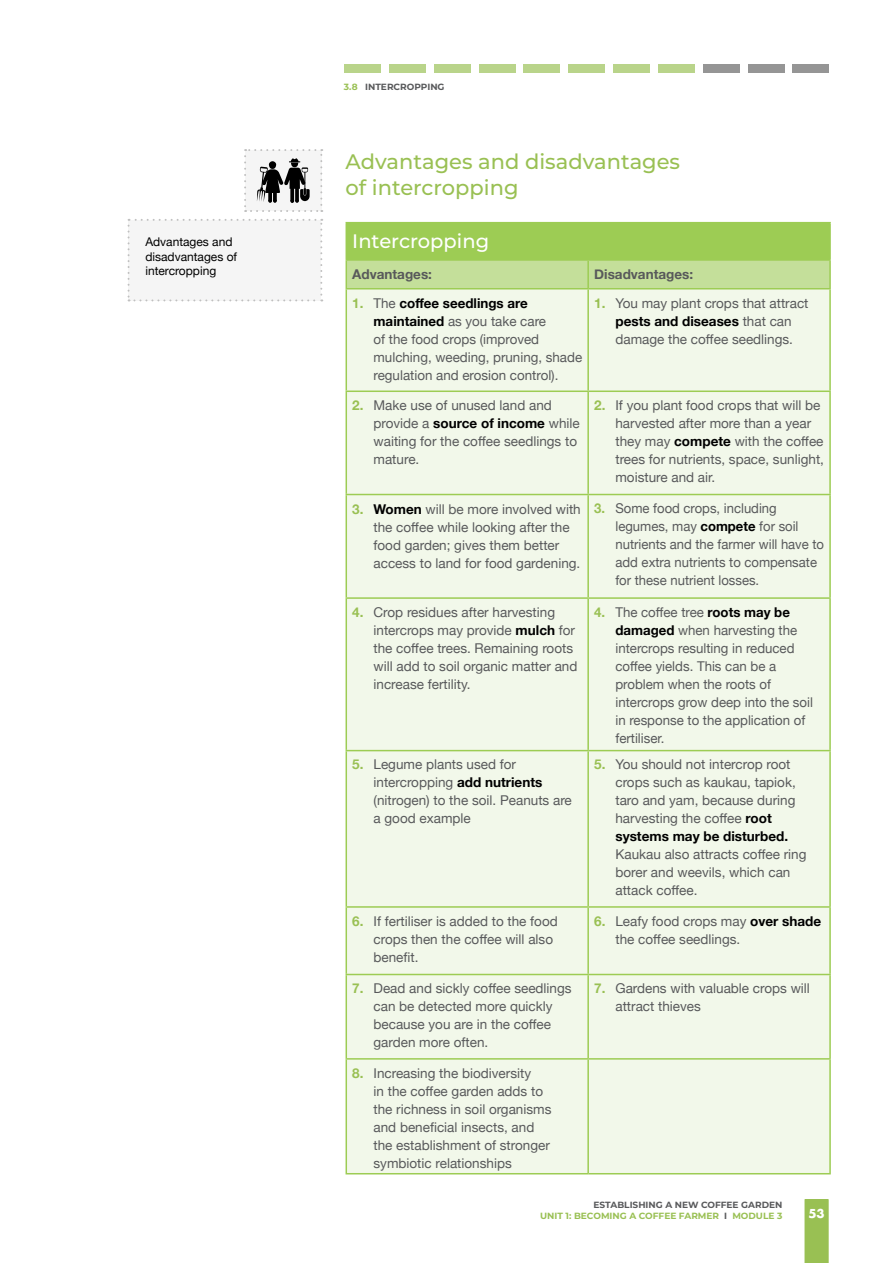
<style>
.page{position:relative;width:893px;height:1263px;background:#fff}
.page>*{position:absolute;margin:0;border:0;box-sizing:border-box;transform-origin:0 0}
.HC{font:500 21px/25.2px "Montserrat";color:#99c053}
.small_headings{font:500 19.5px "Montserrat";color:#fff}
.t1{font:13.5px/18px "Helvetica Neue";color:#58595b}
.body_text{font:700 13.5px "Helvetica Neue";color:#58595b}
.notes{font:12px/14.4px "Helvetica Neue";color:#000}
.t2{font:700 12px "Futura";color:#fff}
.t3{font:700 9px/10.8px "Montserrat";color:#99c053;text-align:right}
.t4{font:700 9px "Montserrat";color:#58595b}
.s1{color:#99c053}
.s2{font-weight:700;color:#99c053}
.s3{font-weight:700;color:#000}
.s4{color:#58595b}
</style>
<div class="page">
<svg style="left:804px;top:1199px;width:25px;height:64px;background:#9cc258"></svg>
<div style="left:344px;top:64px;width:37px;height:8px;background:#b9d48a"></div>
<div style="left:389px;top:64px;width:37px;height:8px;background:#b9d48a"></div>
<div style="left:434px;top:64px;width:37px;height:8px;background:#b9d48a"></div>
<div style="left:479px;top:64px;width:37px;height:8px;background:#b9d48a"></div>
<div style="left:658px;top:64px;width:37px;height:8px;background:#b9d48a"></div>
<div style="left:524px;top:64px;width:36px;height:8px;background:#b9d48a"></div>
<div style="left:703px;top:64px;width:36px;height:8px;background:#959595"></div>
<div style="left:568px;top:64px;width:37px;height:8px;background:#b9d48a"></div>
<div style="left:748px;top:64px;width:36px;height:8px;background:#959595"></div>
<div style="left:613px;top:64px;width:37px;height:8px;background:#b9d48a"></div>
<div style="left:792px;top:64px;width:37px;height:8px;background:#959595"></div>
<div style="left:346px;top:223px;width:484px;height:37px;background:#9dcc54"></div>
<div style="left:347px;top:289px;width:482px;height:884px;background:#f2f8ea"></div>
<hr style="left:346px;top:222px;width:242px;height:1px;background:#9dcc54">
<hr style="left:588px;top:222px;width:243px;height:1px;background:#9dcc54">
<hr style="left:829px;top:223px;width:2px;height:36px;background:#9dcc54">
<div style="left:346px;top:260px;width:483px;height:28px;background:#c4df9a"></div>
<hr style="left:346px;top:288px;width:242px;height:1px;background:#9dcc54">
<hr style="left:588px;top:259px;width:243px;height:2px;background:#9dcc54">
<hr style="left:587px;top:261px;width:2px;height:27px;background:#9dcc54">
<hr style="left:829px;top:261px;width:2px;height:27px;background:#9dcc54">
<hr style="left:346px;top:289px;width:1px;height:101px;background:#9dcc54">
<hr style="left:588px;top:288px;width:243px;height:1px;background:#9dcc54">
<hr style="left:587px;top:289px;width:2px;height:101px;background:#9dcc54">
<hr style="left:829px;top:289px;width:2px;height:101px;background:#9dcc54">
<hr style="left:346px;top:390px;width:242px;height:2px;background:#9dcc54">
<hr style="left:346px;top:392px;width:1px;height:102px;background:#9dcc54">
<hr style="left:588px;top:390px;width:243px;height:2px;background:#9dcc54">
<hr style="left:587px;top:392px;width:2px;height:102px;background:#9dcc54">
<hr style="left:829px;top:392px;width:2px;height:102px;background:#9dcc54">
<hr style="left:346px;top:494px;width:242px;height:1px;background:#9dcc54">
<hr style="left:346px;top:495px;width:1px;height:102px;background:#9dcc54">
<hr style="left:588px;top:494px;width:243px;height:1px;background:#9dcc54">
<hr style="left:587px;top:495px;width:2px;height:102px;background:#9dcc54">
<hr style="left:829px;top:495px;width:2px;height:102px;background:#9dcc54">
<hr style="left:346px;top:597px;width:242px;height:2px;background:#9dcc54">
<hr style="left:346px;top:599px;width:1px;height:151px;background:#9dcc54">
<hr style="left:588px;top:597px;width:243px;height:2px;background:#9dcc54">
<hr style="left:587px;top:599px;width:2px;height:151px;background:#9dcc54">
<hr style="left:829px;top:599px;width:2px;height:151px;background:#9dcc54">
<hr style="left:346px;top:750px;width:242px;height:1px;background:#9dcc54">
<hr style="left:346px;top:751px;width:1px;height:155px;background:#9dcc54">
<hr style="left:588px;top:750px;width:243px;height:1px;background:#9dcc54">
<hr style="left:587px;top:751px;width:2px;height:155px;background:#9dcc54">
<hr style="left:829px;top:751px;width:2px;height:155px;background:#9dcc54">
<hr style="left:346px;top:906px;width:242px;height:2px;background:#9dcc54">
<hr style="left:346px;top:908px;width:1px;height:66px;background:#9dcc54">
<hr style="left:588px;top:906px;width:243px;height:2px;background:#9dcc54">
<hr style="left:587px;top:908px;width:2px;height:66px;background:#9dcc54">
<hr style="left:829px;top:908px;width:2px;height:66px;background:#9dcc54">
<hr style="left:346px;top:974px;width:242px;height:1px;background:#9dcc54">
<hr style="left:346px;top:975px;width:1px;height:83px;background:#9dcc54">
<hr style="left:588px;top:974px;width:243px;height:1px;background:#9dcc54">
<hr style="left:587px;top:975px;width:2px;height:83px;background:#9dcc54">
<hr style="left:829px;top:975px;width:2px;height:83px;background:#9dcc54">
<hr style="left:346px;top:1058px;width:242px;height:1px;background:#9dcc54">
<hr style="left:346px;top:1059px;width:1px;height:114px;background:#9dcc54">
<hr style="left:588px;top:1058px;width:243px;height:1px;background:#9dcc54">
<hr style="left:587px;top:1059px;width:2px;height:114px;background:#9dcc54">
<hr style="left:829px;top:1059px;width:2px;height:114px;background:#9dcc54">
<hr style="left:346px;top:1173px;width:242px;height:1px;background:#9dcc54">
<hr style="left:588px;top:1173px;width:243px;height:1px;background:#9dcc54">
<svg style="left:244px;top:149px;width:78px;height:63px"></svg>
<div style="left:128px;top:219px;width:194px;height:82px;background:#f5f5f5"></div>
<p class="notes" style="left:145px;top:236px;width:93px">Advantages and disadvantages of intercropping</p>
<p class="t4" style="left:344px;top:80px;width:102px"><span class="s1">3.8</span> INTERCROPPING</p>
<p class="HC" style="left:346px;top:149px;width:336px">Advantages and disadvantages of intercropping</p>
<p class="small_headings" style="left:352px;top:227px;width:138px">Intercropping</p>
<p class="body_text" style="left:352px;top:264px;width:81px">Advantages:</p>
<p class="body_text" style="left:594px;top:264px;width:101px">Disadvantages:</p>
<p class="t1" style="left:374px;top:295px;width:210px;text-indent:-21px"><span class="s2">1.</span> The <span class="s3">coffee seedlings are maintained</span> as you take care<br>of the food crops (improved mulching, weeding, pruning, shade regulation and erosion control).</p>
<p class="t1" style="left:594px;top:295px;width:216px;text-align:center"><span class="s2">1.</span> You may plant crops that attract <span class="s3">pests and diseases</span> that can damage the coffee seedlings.</p>
<p class="t1" style="left:374px;top:397px;width:208px;text-indent:-21px"><span class="s2">2.</span> Make use of unused land and provide a <span class="s3">source of income</span> while waiting for the coffee seedlings to mature.</p>
<p class="t1" style="left:615px;top:397px;width:210px;text-indent:-21px"><span class="s2">2.</span> If you plant food crops that will be harvested after more than a year they may <span class="s3">compete</span> with the coffee trees for nutrients, space, sunlight, moisture and air.</p>
<p class="t1" style="left:374px;top:501px;width:209px;text-indent:-21px"><span class="s2">3.</span> <span class="s3">Women</span> will be more involved with the coffee while looking after the food garden; gives them better access to land for food gardening.</p>
<p class="t1" style="left:615px;top:500px;width:210px;text-indent:-21px"><span class="s2">3.</span> Some food crops, including legumes, may <span class="s3">compete</span> for soil nutrients and the farmer will have to add extra nutrients to compensate for these nutrient losses.</p>
<p class="t1" style="left:374px;top:604px;width:205px;text-indent:-21px"><span class="s2">4.</span> Crop residues after harvesting intercrops may provide <span class="s3">mulch</span> for the coffee trees. Remaining roots will add to soil organic matter and increase fertility.</p>
<p class="t1" style="left:615px;top:604px;width:199px;text-indent:-21px"><span class="s2">4.</span> The coffee tree <span class="s3">roots may be damaged</span> when harvesting the intercrops resulting in reduced coffee yields. This can be a problem when the roots of intercrops grow deep into the soil in response to the application of fertiliser.</p>
<p class="t1" style="left:374px;top:756px;width:200px;text-indent:-21px"><span class="s2">5.</span> Legume plants used for intercropping <span class="s3">add nutrients </span>(nitrogen) to the soil. Peanuts are a good example</p>
<p class="t1" style="left:615px;top:756px;width:193px;text-indent:-21px"><span class="s2">5.</span> You should not intercrop root crops such as kaukau, tapiok, taro and yam, because during harvesting the coffee <span class="s3">root systems may be disturbed.<br></span>Kaukau also attracts coffee ring borer and weevils, which can attack coffee.</p>
<p class="t1" style="left:374px;top:913px;width:186px;text-indent:-21px"><span class="s2">6.</span> If fertiliser is added to the food crops then the coffee will also benefit.</p>
<p class="t1" style="left:615px;top:913px;width:207px;text-indent:-21px"><span class="s2">6.</span> Leafy food crops may <span class="s3">over shade </span>the coffee seedlings.</p>
<p class="t1" style="left:374px;top:980px;width:200px;text-indent:-21px"><span class="s2">7.</span> Dead and sickly coffee seedlings can be detected more quickly because you are in the coffee garden more often.</p>
<p class="t1" style="left:615px;top:980px;width:196px;text-indent:-21px"><span class="s2">7.</span> Gardens with valuable crops will attract thieves</p>
<p class="t1" style="left:374px;top:1065px;width:179px;text-indent:-21px"><span class="s2">8.</span> Increasing the biodiversity<br>in the coffee garden adds to the richness in soil organisms and beneficial insects, and the establishment of stronger symbiotic relationships</p>
<p class="t3" style="left:540px;top:1199px;width:244px"><span class="s4">ESTABLISHING A NEW COFFEE GARDEN<br></span>UNIT 1: BECOMING A COFFEE FARMER <span class="s4">I</span> MODULE 3</p>
<p class="t2" style="left:808px;top:1205px;width:18px">53</p>
</div>
